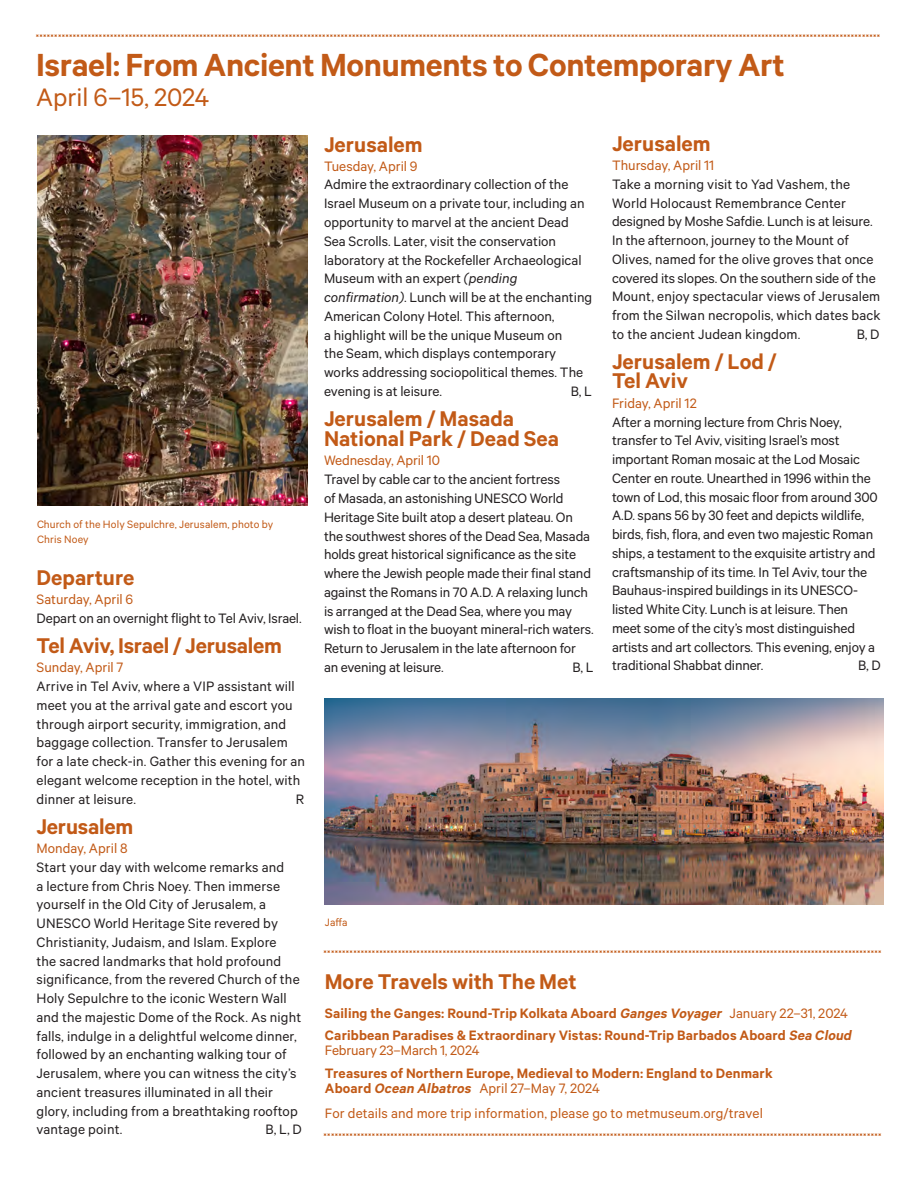
<style>
.page{position:relative;width:918px;height:1188px;background:#fff}
.page>*{position:absolute;margin:0;border:0;box-sizing:border-box;transform-origin:0 0}
.Exterior_Header{font:600 36px "The Met Sans";letter-spacing:-.01em;color:#c25a17}
.Exterior_Header-2{font:28.5px "The Met Sans";color:#c25a17}
.Exterior_Header-3{font:600 24px/19.6px "The Met Sans";color:#c25a17}
.Exterior_Header-4{font:15.3px/18.8px "The Met Sans";color:#231f20}
.Exterior_Header-5{font:600 15.3px/15px "The Met Sans";letter-spacing:.01em;color:#c25a17}
.Exterior_Header-6{font:15.3px "The Met Sans";color:#c25a17}
.Exterior_Header-7{font:12px/15px "The Met Sans";letter-spacing:.01em;color:#c25a17}
.s1{font-style:italic}
.s2{font-weight:400}
</style>
<div class="page">
<img style="left:37px;top:135px;width:270px;height:371px">
<img style="left:324px;top:699px;width:559px;height:205px">
<p class="Exterior_Header" style="left:36px;top:43px;width:750px">Israel: From Ancient Monuments to Contemporary Art</p>
<p class="Exterior_Header-2" style="left:36px;top:80px;width:175px">April 6–15, 2024</p>
<p class="Exterior_Header-7" style="left:37px;top:516px;width:238px">Church of the Holy Sepulchre, Jerusalem, photo by<br>Chris Noey</p>
<p class="Exterior_Header-3" style="left:37px;top:567px;width:99px">Departure</p>
<p class="Exterior_Header-6" style="left:37px;top:590px;width:98px">Saturday, April 6</p>
<p class="Exterior_Header-4" style="left:37px;top:608px;width:267px">Depart on an overnight flight to Tel Aviv, Israel.</p>
<p class="Exterior_Header-3" style="left:37px;top:635px;width:247px">Tel Aviv, Israel / Jerusalem</p>
<p class="Exterior_Header-6" style="left:37px;top:659px;width:88px">Sunday, April 7</p>
<p class="Exterior_Header-4" style="left:37px;top:677px;width:270px">Arrive in Tel Aviv, where a VIP assistant will meet you at the arrival gate and escort you through airport security, immigration, and baggage collection. Transfer to Jerusalem for a late check-in. Gather this evening for an elegant welcome reception in the hotel, with dinner at leisure.</p>
<p class="Exterior_Header-4" style="left:296px;top:789px;width:10px">R</p>
<p class="Exterior_Header-3" style="left:37px;top:816px;width:98px">Jerusalem</p>
<p class="Exterior_Header-6" style="left:37px;top:839px;width:92px">Monday, April 8</p>
<p class="Exterior_Header-4" style="left:37px;top:857px;width:266px">Start your day with welcome remarks and<br>a lecture from Chris Noey. Then immerse yourself in the Old City of Jerusalem, a UNESCO World Heritage Site revered by Christianity, Judaism, and Islam. Explore<br>the sacred landmarks that hold profound significance, from the revered Church of the Holy Sepulchre to the iconic Western Wall and the majestic Dome of the Rock. As night falls, indulge in a delightful welcome dinner, followed by an enchanting walking tour of Jerusalem, where you can witness the city’s ancient treasures illuminated in all their glory, including from a breathtaking rooftop vantage point.</p>
<p class="Exterior_Header-4" style="left:266px;top:1120px;width:38px">B, L, D</p>
<p class="Exterior_Header-3" style="left:324px;top:134px;width:100px">Jerusalem</p>
<p class="Exterior_Header-6" style="left:324px;top:157px;width:95px">Tuesday, April 9</p>
<p class="Exterior_Header-4" style="left:324px;top:175px;width:270px">Admire the extraordinary collection of the Israel Museum on a private tour, including an opportunity to marvel at the ancient Dead Sea Scrolls. Later, visit the conservation laboratory at the Rockefeller Archaeological Museum with an expert <span class="s1">(pending confirmation)</span>. Lunch will be at the enchanting American Colony Hotel. This afternoon,<br>a highlight will be the unique Museum on<br>the Seam, which displays contemporary works addressing sociopolitical themes. The evening is at leisure.</p>
<p class="Exterior_Header-4" style="left:571px;top:381px;width:23px">B, L</p>
<p class="Exterior_Header-3" style="left:324px;top:408px;width:237px">Jerusalem / Masada<br>National Park / Dead Sea</p>
<p class="Exterior_Header-6" style="left:324px;top:452px;width:118px">Wednesday, April 10</p>
<p class="Exterior_Header-4" style="left:324px;top:470px;width:271px">Travel by cable car to the ancient fortress<br>of Masada, an astonishing UNESCO World Heritage Site built atop a desert plateau. On the southwest shores of the Dead Sea, Masada holds great historical significance as the site where the Jewish people made their final stand against the Romans in 70 A.D. A relaxing lunch is arranged at the Dead Sea, where you may wish to float in the buoyant mineral-rich waters.<br>Return to Jerusalem in the late afternoon for an evening at leisure.</p>
<p class="Exterior_Header-4" style="left:572px;top:657px;width:23px">B, L</p>
<p class="Exterior_Header-3" style="left:612px;top:133px;width:100px">Jerusalem</p>
<p class="Exterior_Header-6" style="left:612px;top:156px;width:104px">Thursday, April 11</p>
<p class="Exterior_Header-4" style="left:612px;top:174px;width:270px">Take a morning visit to Yad Vashem, the World Holocaust Remembrance Center designed by Moshe Safdie. Lunch is at leisure.<br>In the afternoon, journey to the Mount of Olives, named for the olive groves that once covered its slopes. On the southern side of the Mount, enjoy spectacular views of Jerusalem from the Silwan necropolis, which dates back to the ancient Judean kingdom.</p>
<p class="Exterior_Header-4" style="left:857px;top:324px;width:24px">B, D</p>
<p class="Exterior_Header-3" style="left:612px;top:351px;width:166px">Jerusalem / Lod /</p>
<p class="Exterior_Header-3" style="left:612px;top:370px;width:78px">Tel Aviv</p>
<p class="Exterior_Header-6" style="left:612px;top:394px;width:86px">Friday, April 12</p>
<p class="Exterior_Header-4" style="left:612px;top:412px;width:267px">After a morning lecture from Chris Noey, transfer to Tel Aviv, visiting Israel’s most important Roman mosaic at the Lod Mosaic Center en route. Unearthed in 1996 within the town of Lod, this mosaic floor from around 300<br>A.D. spans 56 by 30 feet and depicts wildlife, birds, fish, flora, and even two majestic Roman ships, a testament to the exquisite artistry and craftsmanship of its time. In Tel Aviv, tour the Bauhaus-inspired buildings in its UNESCO&shy;listed White City. Lunch is at leisure. Then meet some of the city’s most distinguished artists and art collectors. This evening, enjoy a traditional Shabbat dinner.</p>
<p class="Exterior_Header-4" style="left:858px;top:656px;width:24px">B, D</p>
<p class="Exterior_Header-7" style="left:325px;top:914px;width:24px">Jaffa</p>
<p class="Exterior_Header-3" style="left:325px;top:971px;width:254px">More Travels with The Met</p>
<p class="Exterior_Header-5" style="left:325px;top:1005px;width:525px">Sailing the Ganges: Round-Trip Kolkata Aboard <span class="s1">Ganges Voyager</span> <span class="s2">January 22–31, 2024</span></p>
<p class="Exterior_Header-5" style="left:325px;top:1027px;width:531px">Caribbean Paradises &amp; Extraordinary Vistas: Round-Trip Barbados Aboard <span class="s1">Sea Cloud<br></span><span class="s2">February 23–March 1, 2024</span></p>
<p class="Exterior_Header-5" style="left:325px;top:1065px;width:449px">Treasures of Northern Europe, Medieval to Modern: England to Denmark<br>Aboard <span class="s1">Ocean Albatros</span> <span class="s2">April 27–May 7, 2024</span></p>
<p class="Exterior_Header-6" style="left:325px;top:1104px;width:439px">For details and more trip information, please go to metmuseum.org/travel</p>
</div>
